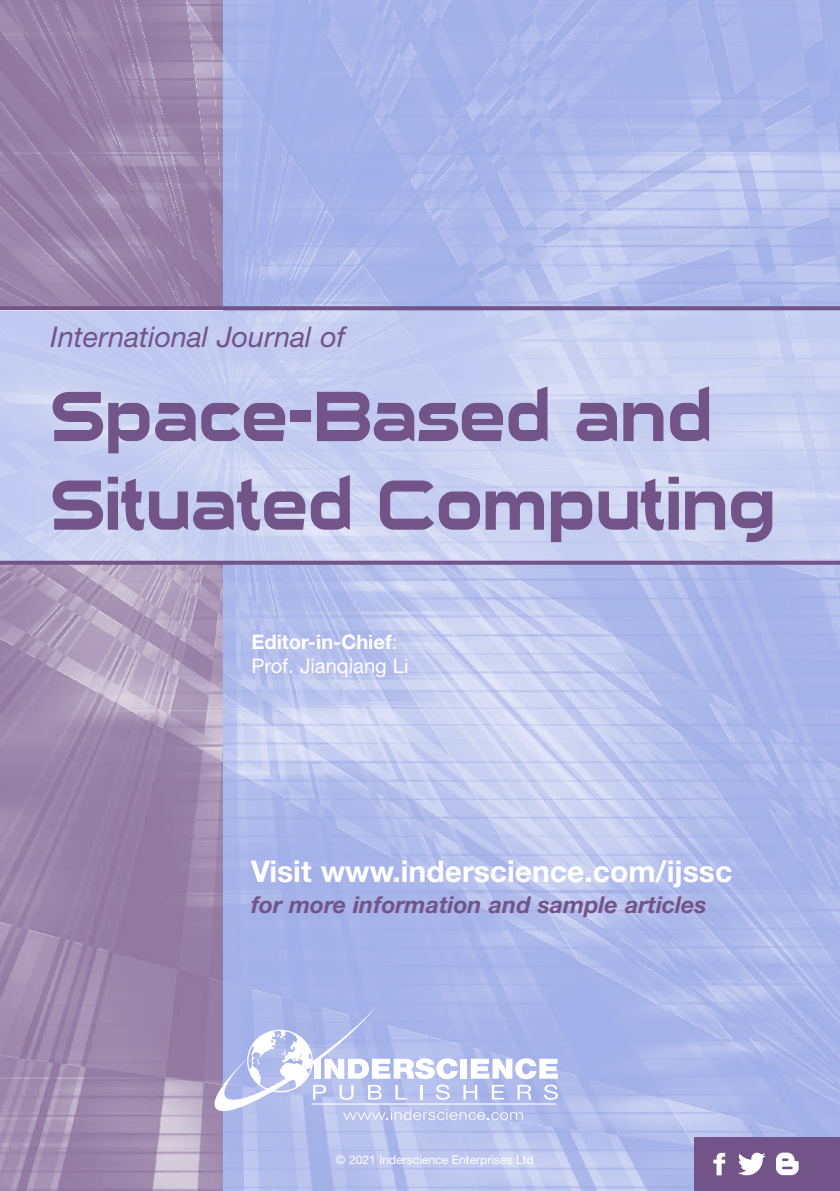
<style>
.page{position:relative;width:840px;height:1191px;background:#fff}
.page>*{position:absolute;margin:0;border:0;box-sizing:border-box;transform-origin:0 0}
.t1{font:68.2px/88.6px "Sui Generis Free";color:#735488;scale:.93 1}
.t2{font:700 30px "Helvetica Neue";color:#fff}
.t3{font:italic 28.6px "Helvetica Neue";color:#735488}
.t4{font:italic 700 23.2px "Helvetica Neue";color:#735488}
.t5{font:20px/24.4px "Helvetica Neue";color:#fff}
.t6{font:12px "Helvetica Neue";color:#fff}
.s1{font-weight:700}
</style>
<div class="page">
<img style="left:223px;top:0;width:616px;height:1191px">
<img style="left:0;top:311px;width:839px;height:250px">
<img style="left:0;top:0;width:222px;height:306px">
<img style="left:0;top:565px;width:222px;height:626px">
<svg style="left:0;top:561px;width:839px;height:4px;background:#775a8d"></svg>
<svg style="left:0;top:306px;width:839px;height:4px;background:#75578b"></svg>
<svg style="left:214px;top:1009px;width:343px;height:111px"></svg>
<div style="left:694px;top:1137px;width:145px;height:54px;background:#735488"></div>
<svg style="left:713px;top:1152px;width:11px;height:23px"></svg>
<svg style="left:738px;top:1152px;width:27px;height:23px"></svg>
<svg style="left:776px;top:1152px;width:22px;height:23px"></svg>
<p class="t3" style="left:51px;top:320px;width:296px">International Journal of</p>
<h1 class="t1" style="left:51px;top:371px;width:779px">Space-Based and<br>Situated Computing</h1>
<p class="t5" style="left:251px;top:629px;width:159px"><span class="s1">Editor-in-Chief</span>:<br>Prof. Jianqiang Li</p>
<p class="t2" style="left:251px;top:853px;width:482px">Visit www.inderscience.com/ijssc</p>
<p class="t4" style="left:251px;top:890px;width:457px">for more information and sample articles</p>
<p class="t6" style="left:335px;top:1152px;width:199px">© 2021 Inderscience Enterprises Ltd</p>
</div>
